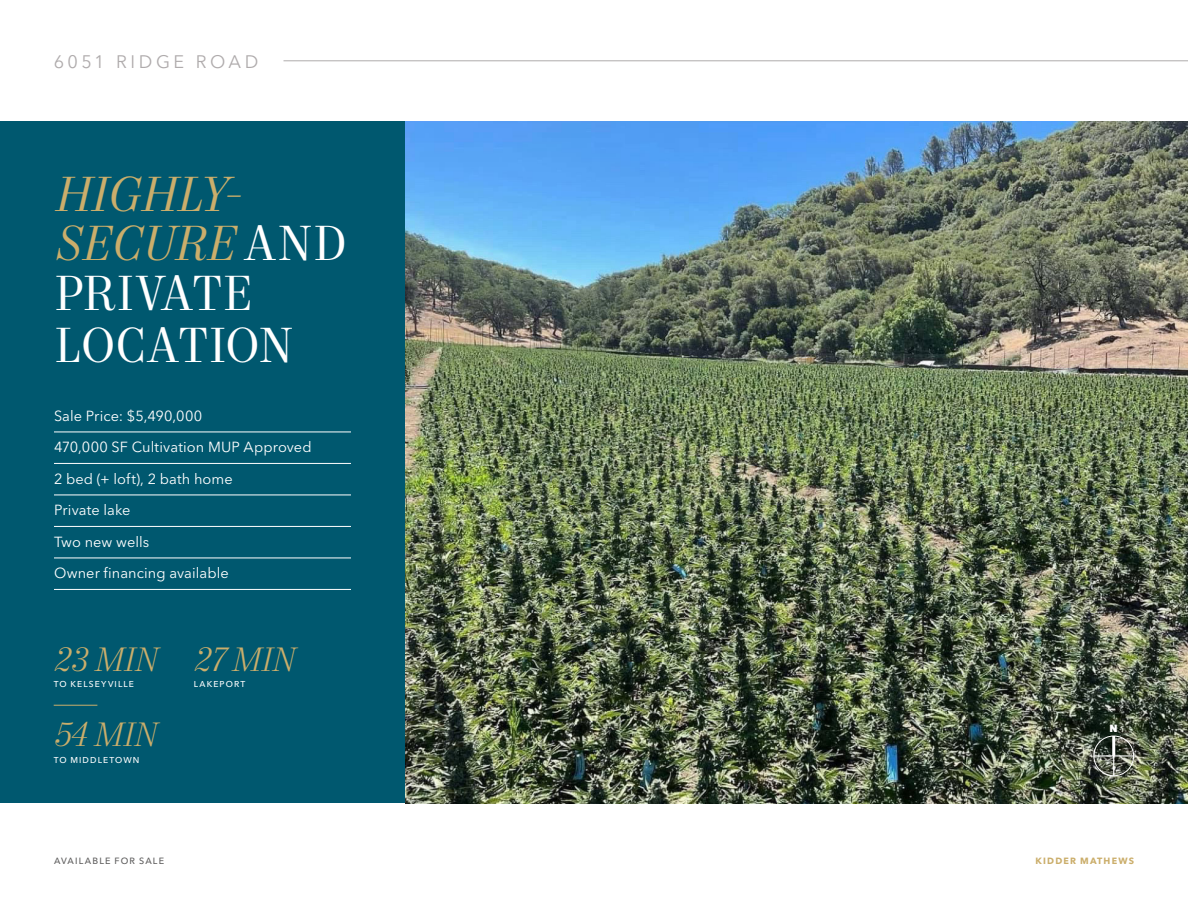
<style>
.page{position:relative;width:1188px;height:918px;background:#fff}
.page>*{position:absolute;margin:0;border:0;box-sizing:border-box;transform-origin:0 0}
.Headline_-_Level_1{font:49.5px/50.6px "Mort Modern 08";letter-spacing:-.005em;color:#fff}
.Stat_Italic_-_Gold_2{font:italic 300 34.05px "Mort Modern 07";letter-spacing:-.025em;color:#cbae6b}
.t1{font:18px "Avenir Next LT Pro";letter-spacing:.195em;color:#afabac}
.Factoids_-_White_202{font:14.55px "Avenir Next LT Pro";letter-spacing:.005em;color:#fff}
.t2{font:800 10.35px "Avenir Next LT Pro";color:#fff}
.t3{font:500 9px "Avenir Next LT Pro";letter-spacing:.13em;color:#5e5d5d}
.t4{font:700 9px "Avenir Next LT Pro";letter-spacing:.13em;color:#cbae6b}
.Stat_Label_-_White_2{font:500 8.55px "Avenir Next LT Pro";letter-spacing:.13em;color:#fff}
.s1{font-style:italic;color:#cbae6b}
</style>
<div class="page">
<div style="left:0;top:122px;width:405px;height:681px;background:#00586f"></div>
<img style="left:405px;top:122px;width:783px;height:681px">
<hr style="left:54px;top:432px;width:297px;height:1px;background:#fff">
<hr style="left:54px;top:463px;width:297px;height:1px;background:#fff">
<hr style="left:54px;top:495px;width:297px;height:1px;background:#fff">
<hr style="left:54px;top:526px;width:297px;height:1px;background:#fff">
<hr style="left:54px;top:558px;width:297px;height:1px;background:#fff">
<hr style="left:54px;top:589px;width:297px;height:1px;background:#fff">
<hr style="left:54px;top:705px;width:43px;height:1px;background:#cbae6b">
<div style="left:1094px;top:736px;width:40px;height:40px;border:1px solid #fff;border-radius:50%"></div>
<hr style="left:1112px;top:736px;width:3px;height:20px;background:#fff">
<hr style="left:1094px;top:755px;width:40px;height:2px;background:#fff">
<svg style="left:1113px;top:757px;width:1px;height:19px"></svg>
<hr style="left:284px;top:61px;width:904px;height:1px;background:#afabac">
<p class="t1" style="left:54px;top:51px;width:206px">6051 RIDGE ROAD</p>
<p class="Headline_-_Level_1" style="left:54px;top:172px;width:295px"><span class="s1">HIGHLY-<br>SECURE</span> AND<br>PRIVATE<br>LOCATION</p>
<p class="Factoids_-_White_202" style="left:54px;top:407px;width:150px">Sale Price: $5,490,000</p>
<p class="Factoids_-_White_202" style="left:54px;top:439px;width:259px">470,000 SF Cultivation MUP Approved</p>
<p class="Factoids_-_White_202" style="left:54px;top:470px;width:180px">2 bed (+ loft), 2 bath home</p>
<p class="Factoids_-_White_202" style="left:54px;top:502px;width:78px">Private lake</p>
<p class="Factoids_-_White_202" style="left:54px;top:533px;width:97px">Two new wells</p>
<p class="Factoids_-_White_202" style="left:54px;top:565px;width:176px">Owner financing available</p>
<p class="Stat_Italic_-_Gold_2" style="left:54px;top:639px;width:106px">23 MIN</p>
<p class="Stat_Label_-_White_2" style="left:54px;top:679px;width:82px">TO KELSEYVILLE</p>
<p class="Stat_Italic_-_Gold_2" style="left:54px;top:714px;width:105px">54 MIN</p>
<p class="Stat_Label_-_White_2" style="left:54px;top:754px;width:87px">TO MIDDLETOWN</p>
<p class="Stat_Italic_-_Gold_2" style="left:194px;top:639px;width:103px">27 MIN</p>
<p class="Stat_Label_-_White_2" style="left:194px;top:679px;width:53px">LAKEPORT</p>
<p class="t2" style="left:1110px;top:722px;width:10px">N</p>
<p class="t3" style="left:54px;top:855px;width:112px">AVAILABLE FOR SALE</p>
<p class="t4" style="left:1036px;top:855px;width:100px">KIDDER MATHEWS</p>
</div>
